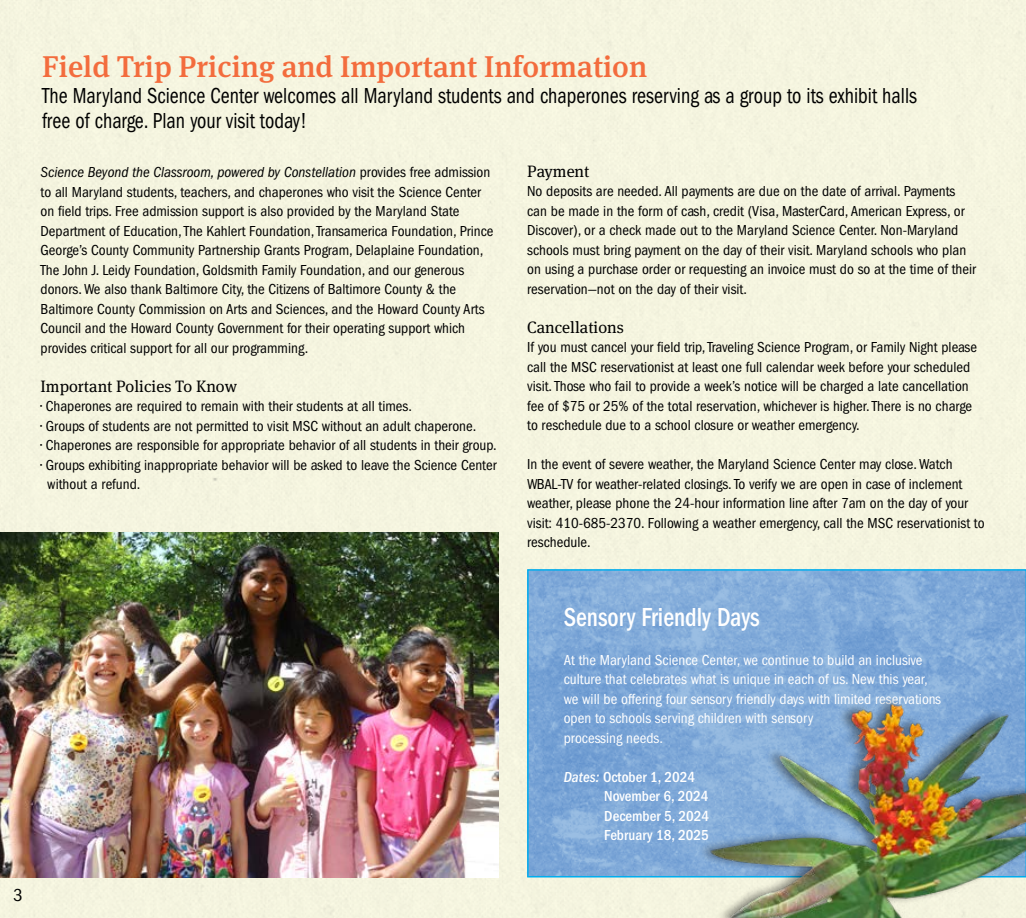
<style>
.page{position:relative;width:1026px;height:918px;background:#f5f4df}
.page>*{position:absolute;margin:0;border:0;box-sizing:border-box;transform-origin:0 0}
.t1{font:500 30px "Meta Serif Pro";color:#f36c3d}
.t2{font:500 condensed 27px "Franklin Gothic LT Pro";color:#fff;scale:.9 1}
.t3{font:condensed 22.5px/25.5px "Franklin Gothic LT Pro";color:#000;scale:.9 1}
.t4{font:condensed 18px "Franklin Gothic LT Pro";color:#000}
.t5{font:16.5px "Meta Serif Pro";color:#000}
.t6{font:condensed 15px/19.5px "Franklin Gothic LT Pro";color:#000}
.t7{font:condensed 15px/19.5px "Franklin Gothic LT Pro";color:#fff}
.t8{font:500 condensed 15px/19.5px "Franklin Gothic LT Pro";color:#fff}
.s1{font-style:italic}
</style>
<div class="page">
<svg style="left:527px;top:569px;width:499px;height:309px;background:#7da9d8"></svg>
<img style="left:0;top:532px;width:498px;height:345px">
<div style="left:697px;top:696px;width:329px;height:222px;background:#000;opacity:.43"></div>
<img style="left:708px;top:680px;width:318px;height:238px">
<h1 class="t1" style="left:42px;top:44px;width:607px">Field Trip Pricing and Important Information</h1>
<h3 class="t3" style="left:42px;top:83px;width:974px">The Maryland Science Center welcomes all Maryland students and chaperones reserving as a group to its exhibit halls free of charge. Plan your visit today!</h3>
<p class="t6" style="left:41px;top:163px;width:454px"><span class="s1">Science Beyond the Classroom, powered by Constellation</span> provides free admission to all Maryland students, teachers, and chaperones who visit the Science Center on field trips. Free admission support is also provided by the Maryland State Department of Education, The Kahlert Foundation, Transamerica Foundation, Prince George’s County Community Partnership Grants Program, Delaplaine Foundation, The John J. Leidy Foundation, Goldsmith Family Foundation, and our generous donors. We also thank Baltimore City, the Citizens of Baltimore County &amp; the Baltimore County Commission on Arts and Sciences, and the Howard County Arts Council and the Howard County Government for their operating support which provides critical support for all our programming.</p>
<p class="t5" style="left:41px;top:374px;width:198px">Important Policies To Know</p>
<p class="t6" style="left:41px;top:397px;width:373px">• Chaperones are required to remain with their students at all times.</p>
<p class="t6" style="left:41px;top:416px;width:437px">• Groups of students are not permitted to visit MSC without an adult chaperone.</p>
<p class="t6" style="left:41px;top:436px;width:458px">• Chaperones are responsible for appropriate behavior of all students in their group.</p>
<p class="t6" style="left:47px;top:455px;width:451px;text-indent:-7px">• Groups exhibiting inappropriate behavior will be asked to leave the Science Center without a refund.</p>
<p class="t5" style="left:527px;top:159px;width:64px">Payment</p>
<p class="t6" style="left:527px;top:182px;width:450px">No deposits are needed. All payments are due on the date of arrival. Payments can be made in the form of cash, credit (Visa, MasterCard, American Express, or Discover), or a check made out to the Maryland Science Center. Non-Maryland schools must bring payment on the day of their visit. Maryland schools who plan on using a purchase order or requesting an invoice must do so at the time of their reservation—not on the day of their visit.</p>
<p class="t5" style="left:527px;top:315px;width:98px">Cancellations</p>
<p class="t6" style="left:527px;top:338px;width:451px">If you must cancel your field trip, Traveling Science Program, or Family Night please call the MSC reservationist at least one full calendar week before your scheduled visit. Those who fail to provide a week’s notice will be charged a late cancellation fee of $75 or 25% of the total reservation, whichever is higher. There is no charge to reschedule due to a school closure or weather emergency.</p>
<p class="t6" style="left:527px;top:455px;width:459px">In the event of severe weather, the Maryland Science Center may close. Watch WBAL-TV for weather-related closings. To verify we are open in case of inclement weather, please phone the 24-hour information line after 7am on the day of your visit: 410-685-2370. Following a weather emergency, call the MSC reservationist to reschedule.</p>
<p class="t4" style="left:14px;top:885px;width:11px">3</p>
<h2 class="t2" style="left:564px;top:602px;width:219px">Sensory Friendly Days</h2>
<p class="t7" style="left:564px;top:650px;width:379px">At the Maryland Science Center, we continue to build an inclusive culture that celebrates what is unique in each of us. New this year, we will be offering four sensory friendly days with limited reservations open to schools serving children with sensory<br>processing needs.</p>
<p class="t8" style="left:604px;top:767px;width:106px;text-indent:-40px"><span class="s1">Dates:</span> October 1, 2024<br>November 6, 2024<br>December 5, 2024<br>February 18, 2025</p>
</div>
